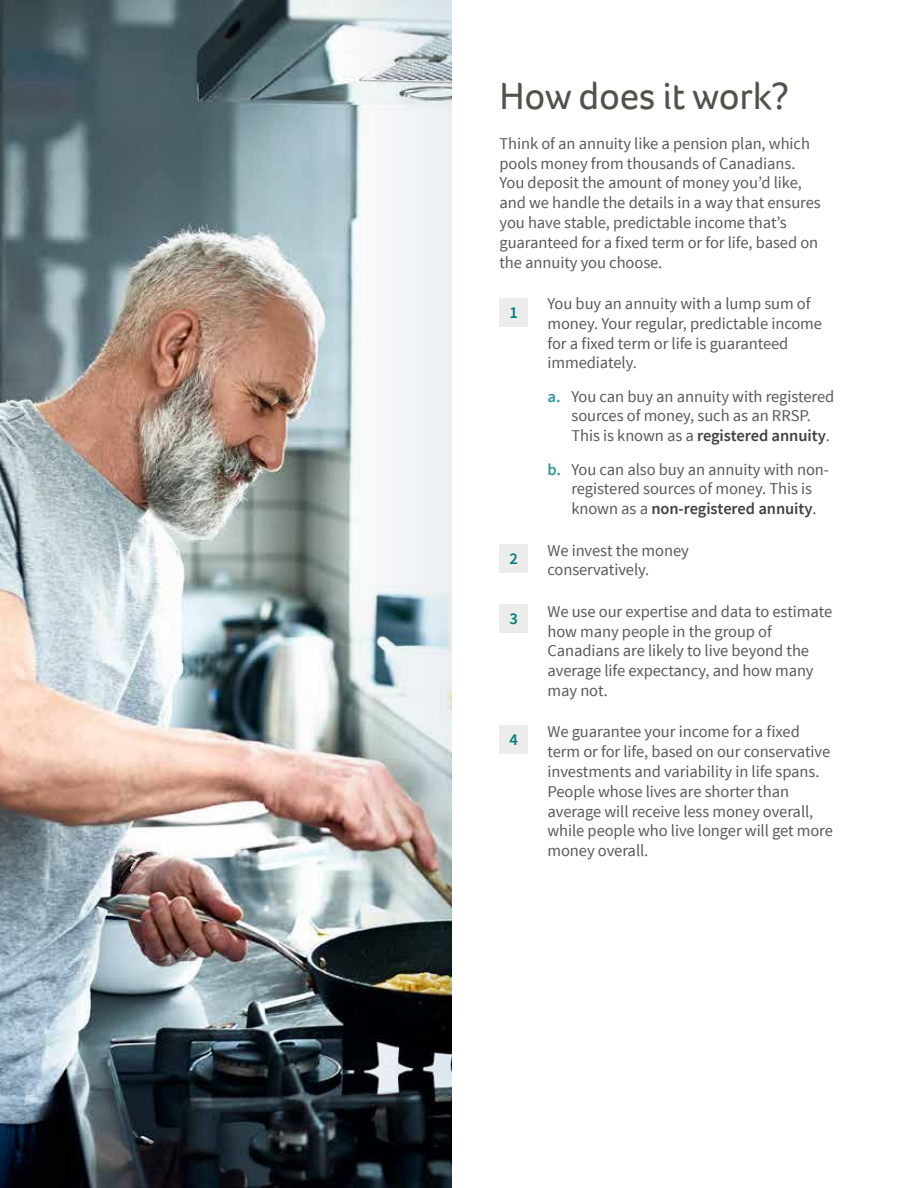
<style>
.page{position:relative;width:918px;height:1188px;background:#fff}
.page>*{position:absolute;margin:0;border:0;box-sizing:border-box;transform-origin:0 0}
.t1{font:39px "Foco";letter-spacing:-.005em;color:#51524a}
.t2{font:600 16.65px "Source Sans Pro";color:#007e7f}
.t3{font:16.5px/19.8px "Source Sans Pro";letter-spacing:-.005em;color:#58595b}
.s1{font-weight:600;color:#339898}
.s2{font-weight:600;color:#414042}
</style>
<div class="page">
<div style="left:500px;top:298px;width:28px;height:28px;background:#ececea"></div>
<div style="left:500px;top:605px;width:28px;height:28px;background:#ececea"></div>
<div style="left:500px;top:725px;width:28px;height:29px;background:#ececea"></div>
<div style="left:500px;top:544px;width:28px;height:29px;background:#ececea"></div>
<img style="left:0;top:0;width:335px;height:1188px">
<img style="left:335px;top:0;width:117px;height:1188px">
<h1 class="t1" style="left:500px;top:70px;width:291px">How does it work?</h1>
<p class="t3" style="left:500px;top:134px;width:323px">Think of an annuity like a pension plan, which pools money from thousands of Canadians.<br>You deposit the amount of money you’d like, and we handle the details in a way that ensures you have stable, predictable income that’s guaranteed for a fixed term or for life, based on the annuity you choose.</p>
<p class="t3" style="left:547px;top:294px;width:276px">You buy an annuity with a lump sum of money. Your regular, predictable income for a fixed term or life is guaranteed immediately.</p>
<p class="t3" style="left:572px;top:387px;width:264px;text-indent:-24px"><span class="s1">a.</span> You can buy an annuity with registered sources of money, such as an RRSP.<br>This is known as a <span class="s2">registered annuity</span>.</p>
<p class="t3" style="left:572px;top:459px;width:259px;text-indent:-24px"><span class="s1">b.</span> You can also buy an annuity with non&shy;registered sources of money. This is known as a <span class="s2">non-registered annuity</span>.</p>
<p class="t3" style="left:547px;top:540px;width:143px">We invest the money conservatively.</p>
<p class="t3" style="left:547px;top:602px;width:286px">We use our expertise and data to estimate how many people in the group of<br>Canadians are likely to live beyond the average life expectancy, and how many may not.</p>
<p class="t3" style="left:547px;top:722px;width:287px">We guarantee your income for a fixed term or for life, based on our conservative investments and variability in life spans.<br>People whose lives are shorter than average will receive less money overall, while people who live longer will get more money overall.</p>
<p class="t2" style="left:509px;top:302px;width:10px">1</p>
<p class="t2" style="left:509px;top:548px;width:10px">2</p>
<p class="t2" style="left:509px;top:608px;width:10px">3</p>
<p class="t2" style="left:509px;top:729px;width:10px">4</p>
</div>
